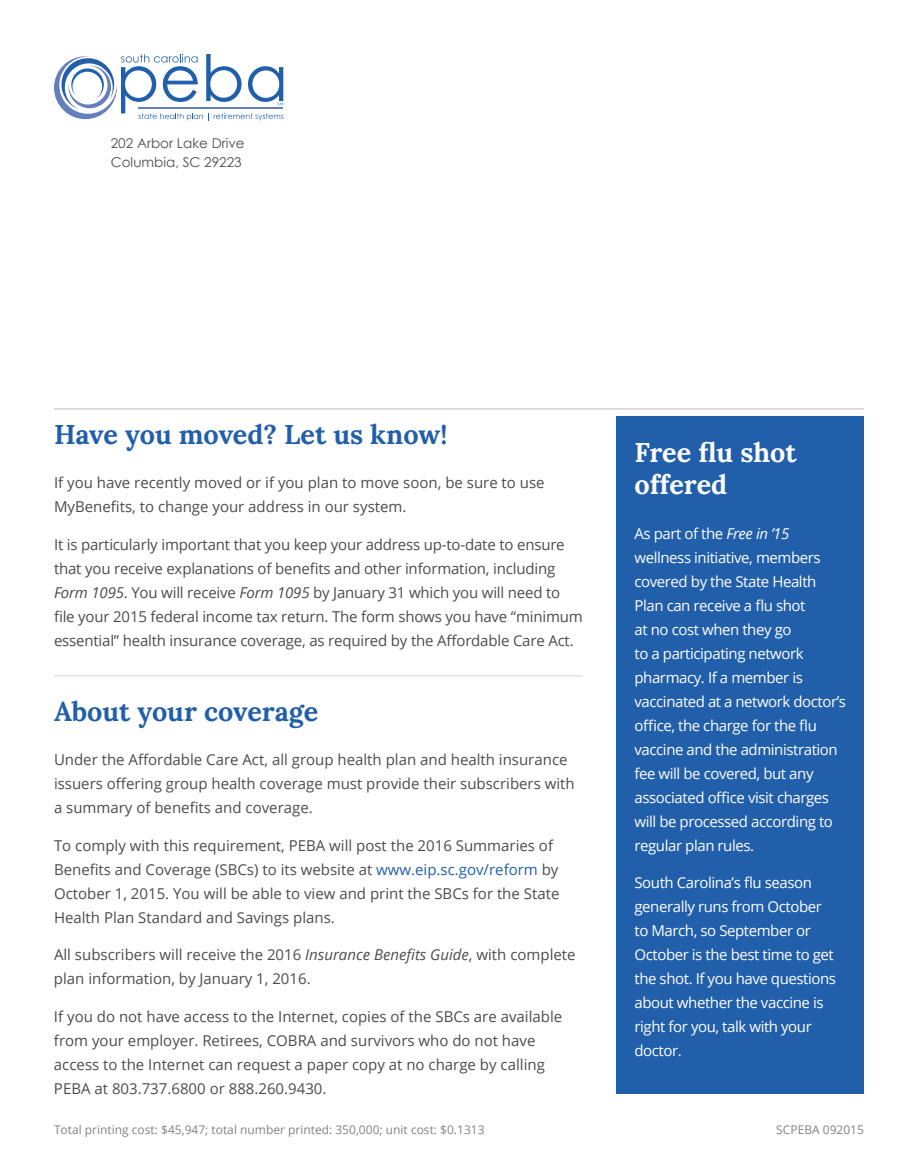
<style>
.page{position:relative;width:918px;height:1175px;background:#fff}
.page>*{position:absolute;margin:0;border:0;box-sizing:border-box;transform-origin:0 0}
.t1{font:700 27px "Lora";color:#215fab}
.t2{font:700 27px/32.4px "Lora";color:#fff}
.t3{font:15px/24px "Open Sans";color:#4b4c4d}
.t4{font:15px/24px "Open Sans";letter-spacing:-.03em;color:#fff}
.t5{font:13.5px/19px "Century Gothic";color:#4b4c4d}
.t6{font:12px "Open Sans";color:#808285}
.s1{font-style:italic}
.s2{color:#215fab}
</style>
<div class="page">
<svg style="left:54px;top:54px;width:229px;height:66px"></svg>
<hr style="left:54px;top:408px;width:810px;height:1px;background:#bcbdc0">
<div style="left:616px;top:417px;width:248px;height:677px;background:#215fab"></div>
<hr style="left:54px;top:675px;width:529px;height:1px;background:#d2d3d5">
<p class="t5" style="left:111px;top:133px;width:135px">202 Arbor Lake Drive<br>Columbia, SC 29223</p>
<h1 class="t1" style="left:54px;top:417px;width:395px">Have you moved? Let us know!</h1>
<p class="t3" style="left:54px;top:470px;width:492px">If you have recently moved or if you plan to move soon, be sure to use<br>MyBenefits, to change your address in our system.</p>
<p class="t3" style="left:54px;top:532px;width:530px">It is particularly important that you keep your address up-to-date to ensure that you receive explanations of benefits and other information, including <span class="s1">Form 1095</span>. You will receive <span class="s1">Form 1095</span> by January 31 which you will need to file your 2015 federal income tax return. The form shows you have “minimum essential” health insurance coverage, as required by the Affordable Care Act.</p>
<h1 class="t1" style="left:54px;top:694px;width:266px">About your coverage</h1>
<p class="t3" style="left:54px;top:747px;width:522px">Under the Affordable Care Act, all group health plan and health insurance issuers offering group health coverage must provide their subscribers with a summary of benefits and coverage.</p>
<p class="t3" style="left:54px;top:833px;width:507px">To comply with this requirement, PEBA will post the 2016 Summaries of Benefits and Coverage (SBCs) to its website at <span class="s2">www.eip.sc.gov/reform</span> by October 1, 2015. You will be able to view and print the SBCs for the State Health Plan Standard and Savings plans.</p>
<p class="t3" style="left:54px;top:942px;width:523px">All subscribers will receive the 2016 <span class="s1">Insurance Benefits Guide</span>, with complete plan information, by January 1, 2016.</p>
<p class="t3" style="left:54px;top:1004px;width:510px">If you do not have access to the Internet, copies of the SBCs are available from your employer. Retirees, COBRA and survivors who do not have access to the Internet can request a paper copy at no charge by calling PEBA at 803.737.6800 or 888.260.9430.</p>
<h1 class="t2" style="left:635px;top:436px;width:164px">Free flu shot offered</h1>
<p class="t4" style="left:635px;top:521px;width:213px">As part of the <span class="s1">Free in ’15 </span>wellness initiative, members covered by the State Health<br>Plan can receive a flu shot<br>at no cost when they go<br>to a participating network pharmacy. If a member is vaccinated at a network doctor’s office, the charge for the flu vaccine and the administration fee will be covered, but any associated office visit charges will be processed according to regular plan rules.</p>
<p class="t4" style="left:635px;top:870px;width:203px">South Carolina’s flu season generally runs from October to March, so September or<br>October is the best time to get the shot. If you have questions about whether the vaccine is right for you, talk with your doctor.</p>
<p class="t6" style="left:54px;top:1121px;width:432px">Total printing cost: $45,947; total number printed: 350,000; unit cost: $0.1313</p>
<p class="t6" style="left:776px;top:1121px;width:89px">SCPEBA 092015</p>
</div>
